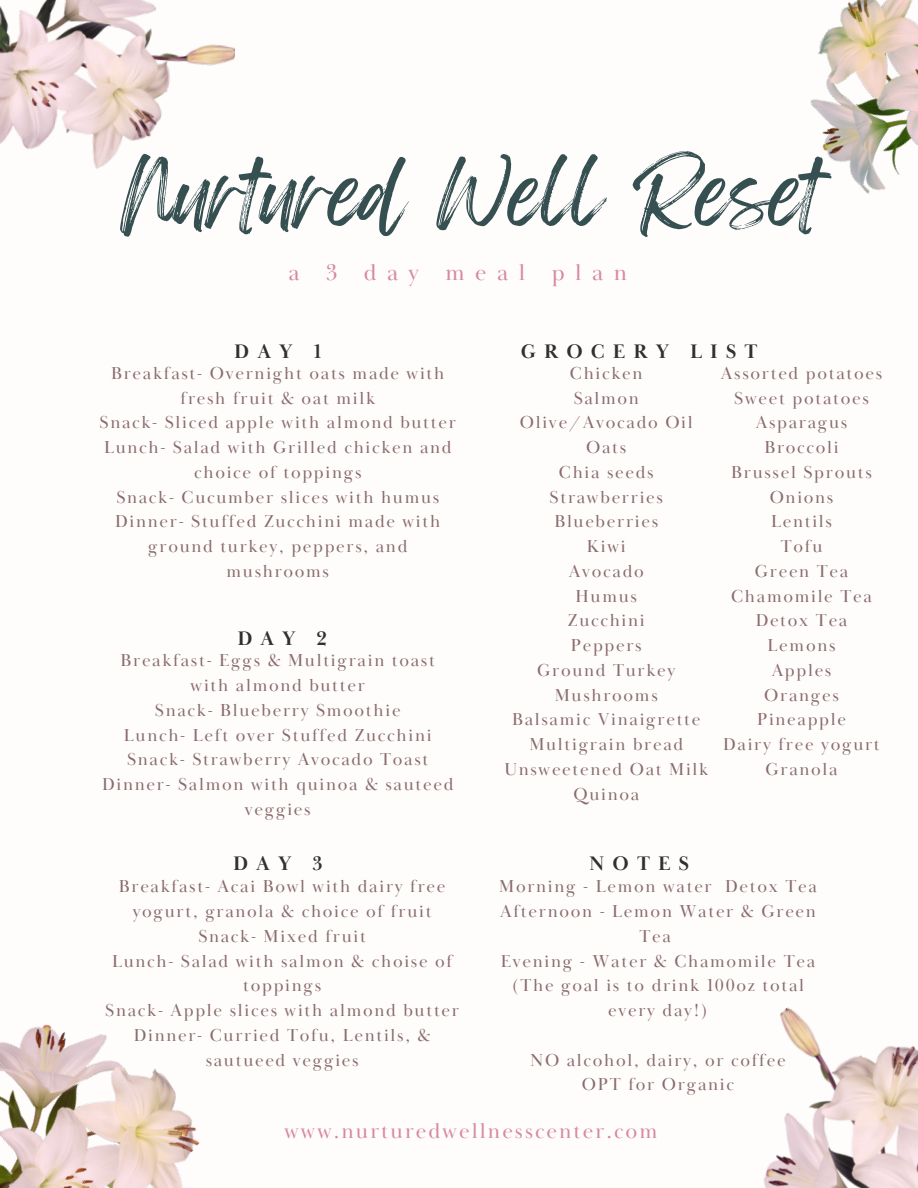
<style>
.page{position:relative;width:918px;height:1188px;background:#fff}
.page>*{position:absolute;margin:0;border:0;box-sizing:border-box;transform-origin:0 0}
.t1{font:75.15px "Feeling Passionate";color:#365051}
.t2{font:23.4px "Baskerville Display PT";letter-spacing:.45em;color:#d6899f}
.t3{font:21.9px "Baskerville Display PT";letter-spacing:.095em;color:#d6899f}
.t4{font:700 20.1px "Baskerville Display PT";letter-spacing:.4em;color:#322f31}
.t5{font:17.85px/24.8px "Baskerville Display PT";letter-spacing:.095em;color:#896c6c;text-align:center}
</style>
<div class="page">
<img style="left:0;top:0;width:235px;height:169px">
<img style="left:763px;top:1007px;width:155px;height:181px">
<img style="left:810px;top:0;width:108px;height:194px">
<img style="left:0;top:1024px;width:200px;height:164px">
<p class="t1" style="left:120px;top:133px;width:703px">Nurtured Well Reset</p>
<p class="t2" style="left:288px;top:258px;width:340px">a 3 day meal plan</p>
<p class="t4" style="left:234px;top:339px;width:89px">DAY 1</p>
<p class="t5" style="left:111px;top:361px;width:335px">Breakfast- Overnight oats made with fresh fruit &amp; oat milk</p>
<p class="t5" style="left:100px;top:411px;width:358px">Snack- Sliced apple with almond butter</p>
<p class="t5" style="left:104px;top:435px;width:349px">Lunch- Salad with Grilled chicken and choice of toppings</p>
<p class="t5" style="left:116px;top:485px;width:325px">Snack- Cucumber slices with humus</p>
<p class="t5" style="left:115px;top:510px;width:327px">Dinner- Stuffed Zucchini made with ground turkey, peppers, and mushrooms</p>
<p class="t4" style="left:237px;top:627px;width:91px">DAY 2</p>
<p class="t5" style="left:121px;top:649px;width:316px">Breakfast- Eggs &amp; Multigrain toast with almond butter</p>
<p class="t5" style="left:155px;top:698px;width:247px">Snack- Blueberry Smoothie</p>
<p class="t5" style="left:124px;top:723px;width:309px">Lunch- Left over Stuffed Zucchini</p>
<p class="t5" style="left:127px;top:748px;width:303px">Snack- Strawberry Avocado Toast</p>
<p class="t5" style="left:102px;top:772px;width:353px">Dinner- Salmon with quinoa &amp; sauteed veggies</p>
<p class="t4" style="left:233px;top:851px;width:91px">DAY 3</p>
<p class="t5" style="left:119px;top:875px;width:328px">Breakfast- Acai Bowl with dairy free yogurt, granola &amp; choice of fruit</p>
<p class="t5" style="left:198px;top:924px;width:169px">Snack- Mixed fruit</p>
<p class="t5" style="left:112px;top:949px;width:342px">Lunch- Salad with salmon &amp; choise of toppings</p>
<p class="t5" style="left:105px;top:999px;width:355px">Snack- Apple slices with almond butter</p>
<p class="t5" style="left:134px;top:1023px;width:298px">Dinner- Curried Tofu, Lentils, &amp; sautueed veggies</p>
<p class="t4" style="left:521px;top:339px;width:238px">GROCERY LIST</p>
<p class="t5" style="left:570px;top:361px;width:74px">Chicken</p>
<p class="t5" style="left:574px;top:386px;width:67px">Salmon</p>
<p class="t5" style="left:520px;top:411px;width:174px">Olive/Avocado Oil</p>
<p class="t5" style="left:586px;top:435px;width:42px">Oats</p>
<p class="t5" style="left:559px;top:460px;width:96px">Chia seeds</p>
<p class="t5" style="left:550px;top:485px;width:115px">Strawberries</p>
<p class="t5" style="left:554px;top:510px;width:105px">Blueberries</p>
<p class="t5" style="left:587px;top:534px;width:40px">Kiwi</p>
<p class="t5" style="left:569px;top:559px;width:76px">Avocado</p>
<p class="t5" style="left:576px;top:584px;width:63px">Humus</p>
<p class="t5" style="left:568px;top:609px;width:79px">Zucchini</p>
<p class="t5" style="left:571px;top:633px;width:72px">Peppers</p>
<p class="t5" style="left:537px;top:658px;width:140px">Ground Turkey</p>
<p class="t5" style="left:555px;top:683px;width:105px">Mushrooms</p>
<p class="t5" style="left:512px;top:708px;width:190px">Balsamic Vinaigrette</p>
<p class="t5" style="left:529px;top:732px;width:155px">Multigrain bread</p>
<p class="t5" style="left:504px;top:757px;width:205px">Unsweetened Oat Milk</p>
<p class="t5" style="left:573px;top:782px;width:67px">Quinoa</p>
<p class="t5" style="left:721px;top:361px;width:163px">Assorted potatoes</p>
<p class="t5" style="left:734px;top:386px;width:136px">Sweet potatoes</p>
<p class="t5" style="left:756px;top:411px;width:93px">Asparagus</p>
<p class="t5" style="left:764px;top:435px;width:76px">Broccoli</p>
<p class="t5" style="left:731px;top:460px;width:142px">Brussel Sprouts</p>
<p class="t5" style="left:770px;top:485px;width:65px">Onions</p>
<p class="t5" style="left:771px;top:510px;width:63px">Lentils</p>
<p class="t5" style="left:781px;top:534px;width:43px">Tofu</p>
<p class="t5" style="left:755px;top:559px;width:95px">Green Tea</p>
<p class="t5" style="left:731px;top:584px;width:142px">Chamomile Tea</p>
<p class="t5" style="left:756px;top:609px;width:93px">Detox Tea</p>
<p class="t5" style="left:768px;top:633px;width:69px">Lemons</p>
<p class="t5" style="left:772px;top:658px;width:61px">Apples</p>
<p class="t5" style="left:764px;top:683px;width:76px">Oranges</p>
<p class="t5" style="left:757px;top:708px;width:90px">Pineapple</p>
<p class="t5" style="left:723px;top:732px;width:158px">Dairy free yogurt</p>
<p class="t5" style="left:765px;top:757px;width:74px">Granola</p>
<p class="t4" style="left:589px;top:851px;width:101px">NOTES</p>
<p class="t5" style="left:499px;top:875px;width:319px">Morning - Lemon water Detox Tea</p>
<p class="t5" style="left:500px;top:900px;width:317px">Afternoon - Lemon Water &amp; Green<br>Tea</p>
<p class="t5" style="left:501px;top:949px;width:316px">Evening - Water &amp; Chamomile Tea</p>
<p class="t5" style="left:512px;top:974px;width:294px">(The goal is to drink 100oz total every day!)</p>
<p class="t5" style="left:530px;top:1048px;width:257px">NO alcohol, dairy, or coffee</p>
<p class="t5" style="left:582px;top:1073px;width:154px">OPT for Organic</p>
<p class="t3" style="left:284px;top:1118px;width:375px">www.nurturedwellnesscenter.com</p>
</div>
